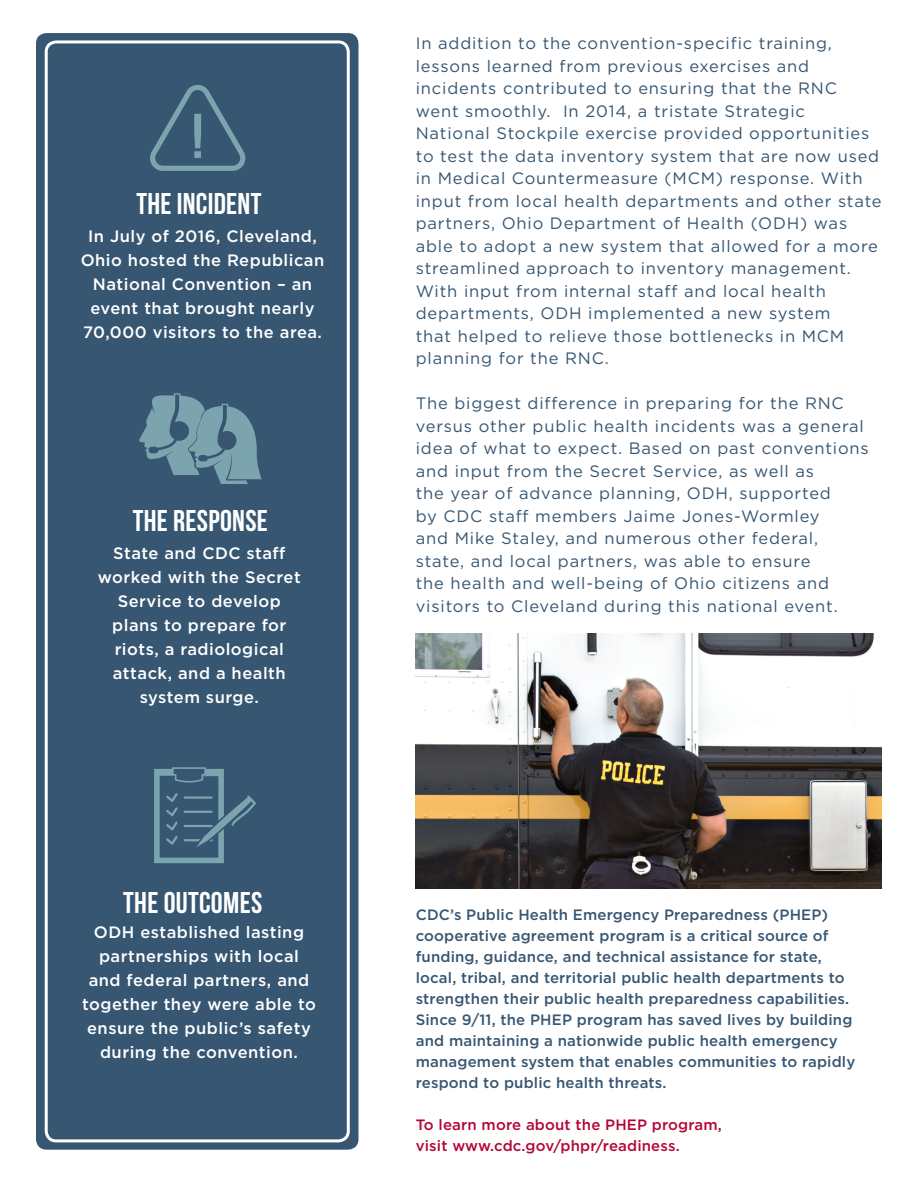
<style>
.page{position:relative;width:918px;height:1188px;background:#fff}
.page>*{position:absolute;margin:0;border:0;box-sizing:border-box;transform-origin:0 0}
.t1{font:700 63px "Bebas Neue";color:#7ba4af}
.t2{font:700 30px "Bebas Neue";letter-spacing:.01em;color:#fff}
.t3{font:16.5px/22.5px "Gotham";letter-spacing:.05em;color:#365672}
.P_Centered{font:500 16.5px/24px "Gotham";letter-spacing:.03em;color:#fff;text-align:center}
.P_Blue{font:500 15px/21px "Gotham";letter-spacing:.01em;color:#365672}
.P_Blue-2{font:500 15px "Gotham";letter-spacing:.01em;color:#b50536}
</style>
<div class="page">
<div style="left:36px;top:33px;width:322px;height:1117px;background:#365672;border-radius:10px"></div>
<div style="left:45px;top:40px;width:305px;height:1102px;border:3px solid #fff;border-radius:10px"></div>
<svg style="left:150px;top:85px;width:96px;height:86px"></svg>
<svg style="left:139px;top:393px;width:123px;height:91px"></svg>
<svg style="left:154px;top:767px;width:102px;height:96px"></svg>
<img style="left:416px;top:633px;width:466px;height:255px">
<h3 class="t1" style="left:192px;top:102px;width:13px">!</h3>
<h3 class="t2" style="left:136px;top:188px;width:127px">THE INCIDENT</h3>
<p class="P_Centered" style="left:81px;top:224px;width:245px">In July of 2016, Cleveland,<br>Ohio hosted the Republican<br>National Convention – an event that brought nearly<br>70,000 visitors to the area.</p>
<h3 class="t2" style="left:133px;top:505px;width:137px">THE RESPONSE</h3>
<p class="P_Centered" style="left:98px;top:540px;width:205px">State and CDC staff worked with the Secret<br>Service to develop plans to prepare for riots, a radiological attack, and a health system surge.</p>
<h3 class="t2" style="left:123px;top:886px;width:140px">THE OUTCOMES</h3>
<p class="P_Centered" style="left:82px;top:920px;width:235px">ODH established lasting partnerships with local and federal partners, and together they were able to ensure the public’s safety during the convention.</p>
<p class="t3" style="left:416px;top:32px;width:467px">In addition to the convention-specific training, lessons learned from previous exercises and incidents contributed to ensuring that the RNC went smoothly. In 2014, a tristate Strategic National Stockpile exercise provided opportunities to test the data inventory system that are now used in Medical Countermeasure (MCM) response. With input from local health departments and other state partners, Ohio Department of Health (ODH) was able to adopt a new system that allowed for a more streamlined approach to inventory management.<br>With input from internal staff and local health departments, ODH implemented a new system<br>that helped to relieve those bottlenecks in MCM planning for the RNC.</p>
<h3 class="t3" style="left:416px;top:392px;width:455px">The biggest difference in preparing for the RNC versus other public health incidents was a general idea of what to expect. Based on past conventions and input from the Secret Service, as well as<br>the year of advance planning, ODH, supported<br>by CDC staff members Jaime Jones-Wormley<br>and Mike Staley, and numerous other federal, state, and local partners, was able to ensure<br>the health and well-being of Ohio citizens and visitors to Cleveland during this national event.</h3>
<p class="P_Blue" style="left:416px;top:904px;width:441px">CDC’s Public Health Emergency Preparedness (PHEP) cooperative agreement program is a critical source of funding, guidance, and technical assistance for state, local, tribal, and territorial public health departments to strengthen their public health preparedness capabilities.<br>Since 9/11, the PHEP program has saved lives by building and maintaining a nationwide public health emergency management system that enables communities to rapidly respond to public health threats.</p>
<p class="P_Blue-2" style="left:416px;top:1115px;width:308px">To learn more about the PHEP program,</p>
<p class="P_Blue-2" style="left:416px;top:1136px;width:265px">visit www.cdc.gov/phpr/readiness.</p>
</div>
